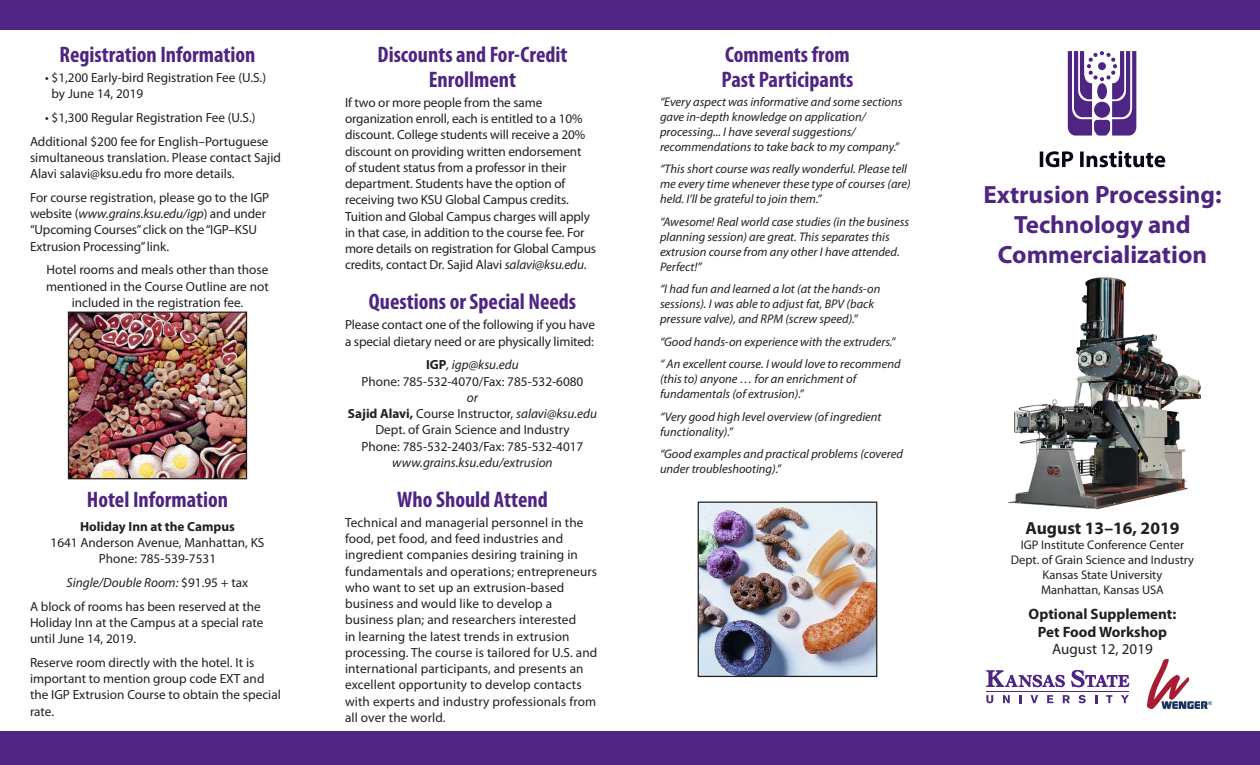
<style>
.page{position:relative;width:1260px;height:765px;background:#fff}
.page>*{position:absolute;margin:0;border:0;box-sizing:border-box;transform-origin:0 0}
.t1{font:700 25px/30px "Myriad Pro";color:#4e2582;text-align:center}
.Heads{font:700 condensed 22.5px/25px "Myriad Pro";color:#4e2582;text-align:center}
.Body_text{font:700 condensed 22.5px "Myriad Pro";color:#4e2582}
.t2{font:700 17.5px "Myriad Pro";color:#231f20}
.Body_text-2{font:700 15px/17.5px "Myriad Pro";color:#231f20;text-align:center}
.Body_text-3{font:13.25px/16.2px "Myriad Pro";color:#231f20}
.Body_text-4{font:italic 13.25px "Myriad Pro";color:#231f20}
.Quotes{font:italic 12.5px/15px "Myriad Pro";color:#231f20}
.Body_text-5{font:12.5px/15px "Myriad Pro";color:#231f20;text-align:center}
.s1{font-style:italic}
.s2{font-weight:700}
.s3{font-style:normal}
.s4{font-weight:400}
</style>
<div class="page">
<hr style="left:986px;top:691px;width:143px;height:1px;background:#4e2582">
<svg style="left:986px;top:670px;width:79px;height:17px"></svg>
<svg style="left:1071px;top:670px;width:58px;height:17px"></svg>
<svg style="left:986px;top:695px;width:7px;height:8px"></svg>
<svg style="left:1003px;top:695px;width:7px;height:8px"></svg>
<svg style="left:1020px;top:695px;width:2px;height:8px"></svg>
<svg style="left:1031px;top:695px;width:7px;height:8px"></svg>
<svg style="left:1047px;top:695px;width:6px;height:8px"></svg>
<svg style="left:1063px;top:695px;width:7px;height:8px"></svg>
<svg style="left:1078px;top:695px;width:8px;height:8px"></svg>
<svg style="left:1095px;top:695px;width:2px;height:8px"></svg>
<svg style="left:1106px;top:695px;width:6px;height:8px"></svg>
<svg style="left:1121px;top:695px;width:8px;height:8px"></svg>
<img style="left:1008px;top:277px;width:193px;height:233px">
<img style="left:700px;top:504px;width:175px;height:171px">
<div style="left:698px;top:502px;width:179px;height:175px;border:1px solid #231f20"></div>
<svg style="left:1040px;top:151px;width:125px;height:16px"></svg>
<svg style="left:1068px;top:51px;width:68px;height:85px"></svg>
<div style="left:0;top:0;width:1260px;height:30px;background:#4e2582"></div>
<div style="left:0;top:731px;width:1260px;height:34px;background:#4e2582"></div>
<img style="left:1148px;top:660px;width:63px;height:48px">
<img style="left:70px;top:314px;width:175px;height:163px">
<div style="left:68px;top:312px;width:179px;height:167px;border:1px solid #231f20"></div>
<p class="Heads" style="left:60px;top:41px;width:197px">Registration Information</p>
<p class="Body_text-3" style="left:52px;top:69px;width:216px;text-indent:-7px">• $1,200 Early-bird Registration Fee (U.S.) by June 14, 2019</p>
<p class="Body_text-3" style="left:45px;top:109px;width:212px">• $1,300 Regular Registration Fee (U.S.)</p>
<p class="Body_text-3" style="left:30px;top:133px;width:253px">Additional $200 fee for English–Portuguese simultaneous translation. Please contact Sajid<br>Alavi salavi@ksu.edu fro more details.</p>
<p class="Body_text-3" style="left:30px;top:189px;width:241px">For course registration, please go to the IGP website (<span class="s1">www.grains.ksu.edu/igp</span>) and under “Upcoming Courses” click on the “IGP–KSU Extrusion Processing” link.</p>
<p class="Body_text-3" style="left:46px;top:262px;width:224px;text-align:center">Hotel rooms and meals other than those mentioned in the Course Outline are not included in the registration fee.</p>
<p class="Body_text" style="left:87px;top:485px;width:143px">Hotel Information</p>
<p class="Body_text-3" style="left:51px;top:518px;width:215px;text-align:center"><span class="s2">Holiday Inn at the Campus<br></span>1641 Anderson Avenue, Manhattan, KS<br>Phone: 785-539-7531</p>
<p class="Body_text-4" style="left:67px;top:574px;width:183px">Single/Double Room: <span class="s3">$91.95 + tax</span></p>
<p class="Body_text-3" style="left:30px;top:598px;width:235px">A block of rooms has been reserved at the<br>Holiday Inn at the Campus at a special rate until June 14, 2019.</p>
<p class="Body_text-3" style="left:30px;top:654px;width:252px">Reserve room directly with the hotel. It is important to mention group code EXT and the IGP Extrusion Course to obtain the special rate.</p>
<p class="Heads" style="left:377px;top:41px;width:192px">Discounts and For-Credit<br>Enrollment</p>
<p class="Body_text-3" style="left:345px;top:94px;width:253px">If two or more people from the same organization enroll, each is entitled to a 10% discount. College students will receive a 20% discount on providing written endorsement<br>of student status from a professor in their department. Students have the option of receiving two KSU Global Campus credits.<br>Tuition and Global Campus charges will apply in that case, in addition to the course fee. For more details on registration for Global Campus credits, contact Dr. Sajid Alavi <span class="s1">salavi@ksu.edu</span>.</p>
<p class="Heads" style="left:369px;top:289px;width:209px">Questions or Special Needs</p>
<p class="Body_text-3" style="left:345px;top:317px;width:252px">Please contact one of the following if you have a special dietary need or are physically limited:</p>
<p class="Body_text-3" style="left:348px;top:357px;width:251px;text-align:center"><span class="s2">IGP</span><span class="s1">, igp@ksu.edu<br></span>Phone: 785-532-4070/Fax: 785-532-6080<br><span class="s1">or<br></span><span class="s2">Sajid Alavi,</span> Course Instructor, <span class="s1">salavi@ksu.edu<br></span>Dept. of Grain Science and Industry<br>Phone: 785-532-2403/Fax: 785-532-4017 <span class="s1">www.grains.ksu.edu/extrusion</span></p>
<p class="Heads" style="left:397px;top:486px;width:152px">Who Should Attend</p>
<p class="Body_text-3" style="left:345px;top:514px;width:254px">Technical and managerial personnel in the food, pet food, and feed industries and ingredient companies desiring training in fundamentals and operations; entrepreneurs who want to set up an extrusion-based business and would like to develop a business plan; and researchers interested<br>in learning the latest trends in extrusion processing. The course is tailored for U.S. and international participants, and presents an excellent opportunity to develop contacts with experts and industry professionals from all over the world.</p>
<p class="Heads" style="left:721px;top:41px;width:134px;text-align:left">Comments from<br>Past Participants</p>
<p class="Quotes" style="left:660px;top:94px;width:244px">“Every aspect was informative and some sections gave in-depth knowledge on application/ processing... I have several suggestions/ recommendations to take back to my company.”</p>
<p class="Quotes" style="left:660px;top:161px;width:252px">“This short course was really wonderful. Please tell me every time whenever these type of courses (are) held. I’ll be grateful to join them.”</p>
<p class="Quotes" style="left:660px;top:214px;width:251px">“Awesome! Real world case studies (in the business planning session) are great. This separates this extrusion course from any other I have attended.<br>Perfect!”</p>
<p class="Quotes" style="left:660px;top:281px;width:222px">“I had fun and learned a lot (at the hands-on sessions). I was able to adjust fat, BPV (back pressure valve), and RPM (screw speed).”</p>
<p class="Quotes" style="left:660px;top:334px;width:237px">“Good hands-on experience with the extruders.”</p>
<p class="Quotes" style="left:660px;top:356px;width:242px">“ An excellent course. I would love to recommend (this to) anyone … for an enrichment of fundamentals (of extrusion).”</p>
<p class="Quotes" style="left:660px;top:409px;width:223px">“Very good high level overview (of ingredient functionality).”</p>
<p class="Quotes" style="left:660px;top:446px;width:244px">“Good examples and practical problems (covered under troubleshooting).”</p>
<p class="t1" style="left:983px;top:179px;width:240px">Extrusion Processing:</p>
<p class="t1" style="left:998px;top:209px;width:211px">Technology and<br>Commercialization</p>
<p class="t2" style="left:1026px;top:517px;width:155px">August 13–16, 2019</p>
<p class="Body_text-5" style="left:1011px;top:537px;width:185px">IGP Institute Conference Center<br>Dept. of Grain Science and Industry<br>Kansas State University<br>Manhattan, Kansas USA</p>
<p class="Body_text-2" style="left:1029px;top:605px;width:149px">Optional Supplement:<br>Pet Food Workshop<br><span class="s4">August 12, 2019</span></p>
</div>
